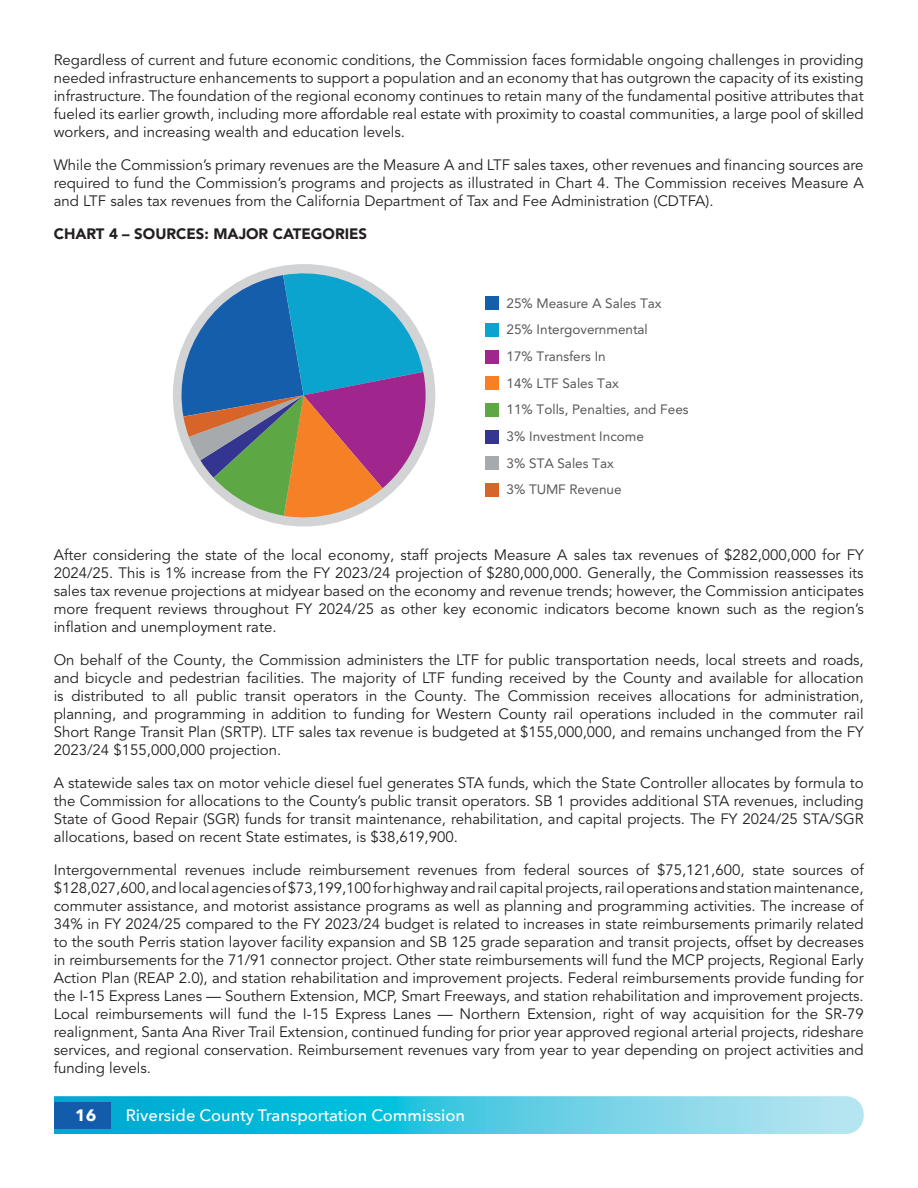
<style>
.page{position:relative;width:918px;height:1188px;background:#fff}
.page>*{position:absolute;margin:0;border:0;box-sizing:border-box;transform-origin:0 0}
.t1{font:500 16.5px "Avenir Next";color:#fff}
.t2{font:700 16.5px "Avenir Next";color:#fff}
.Body-Text{font:15px/18px "Avenir LT Pro";color:#231f20;text-align:justify}
.Body-Text_Bold{font:900 15px "Avenir LT Pro";color:#231f20}
.t3{font:13.5px/26.7px "Avenir LT Pro";color:#595959}
</style>
<div class="page">
<svg style="left:54px;top:1096px;width:810px;height:38px;background:#4ac8e1"></svg>
<div style="left:54px;top:1102px;width:56px;height:27px;background:#135cab"></div>
<svg style="left:173px;top:264px;width:259px;height:258px"></svg>
<div style="left:485px;top:296px;width:14px;height:14px;background:#155eab"></div>
<div style="left:485px;top:323px;width:14px;height:14px;background:#0ba4ce"></div>
<div style="left:485px;top:350px;width:14px;height:14px;background:#a0258c"></div>
<div style="left:485px;top:376px;width:14px;height:14px;background:#f58025"></div>
<div style="left:485px;top:403px;width:14px;height:14px;background:#5ea745"></div>
<div style="left:485px;top:430px;width:14px;height:13px;background:#343591"></div>
<div style="left:485px;top:456px;width:14px;height:14px;background:#a7aaac"></div>
<div style="left:485px;top:483px;width:14px;height:14px;background:#d76428"></div>
<p class="Body-Text" style="left:54px;top:51px;width:812px">Regardless of current and future economic conditions, the Commission faces formidable ongoing challenges in providing needed infrastructure enhancements to support a population and an economy that has outgrown the capacity of its existing infrastructure. The foundation of the regional economy continues to retain many of the fundamental positive attributes that fueled its earlier growth, including more affordable real estate with proximity to coastal communities, a large pool of skilled workers, and increasing wealth and education levels.</p>
<p class="Body-Text" style="left:54px;top:156px;width:811px">While the Commission’s primary revenues are the Measure A and LTF sales taxes, other revenues and financing sources are required to fund the Commission’s programs and projects as illustrated in Chart 4. The Commission receives Measure A and LTF sales tax revenues from the California Department of Tax and Fee Administration (CDTFA).</p>
<p class="Body-Text_Bold" style="left:54px;top:225px;width:315px">CHART 4 – SOURCES: MAJOR CATEGORIES</p>
<p class="t3" style="left:507px;top:290px;width:183px">25% Measure A Sales Tax<br>25% Intergovernmental<br>17% Transfers In<br>14% LTF Sales Tax<br>11% Tolls, Penalties, and Fees<br>3% Investment Income<br>3% STA Sales Tax<br>3% TUMF Revenue</p>
<p class="Body-Text" style="left:54px;top:546px;width:812px">After considering the state of the local economy, staff projects Measure A sales tax revenues of $282,000,000 for FY 2024/25. This is 1% increase from the FY 2023/24 projection of $280,000,000. Generally, the Commission reassesses its sales tax revenue projections at midyear based on the economy and revenue trends; however, the Commission anticipates more frequent reviews throughout FY 2024/25 as other key economic indicators become known such as the region’s inflation and unemployment rate.</p>
<p class="Body-Text" style="left:54px;top:651px;width:812px">On behalf of the County, the Commission administers the LTF for public transportation needs, local streets and roads, and bicycle and pedestrian facilities. The majority of LTF funding received by the County and available for allocation is distributed to all public transit operators in the County. The Commission receives allocations for administration, planning, and programming in addition to funding for Western County rail operations included in the commuter rail Short Range Transit Plan (SRTP). LTF sales tax revenue is budgeted at $155,000,000, and remains unchanged from the FY 2023/24 $155,000,000 projection.</p>
<p class="Body-Text" style="left:54px;top:774px;width:812px">A statewide sales tax on motor vehicle diesel fuel generates STA funds, which the State Controller allocates by formula to the Commission for allocations to the County’s public transit operators. SB 1 provides additional STA revenues, including State of Good Repair (SGR) funds for transit maintenance, rehabilitation, and capital projects. The FY 2024/25 STA/SGR allocations, based on recent State estimates, is $38,619,900.</p>
<p class="Body-Text" style="left:54px;top:861px;width:812px">Intergovernmental revenues include reimbursement revenues from federal sources of $75,121,600, state sources of $128,027,600, and local agencies of $73,199,100 for highway and rail capital projects, rail operations and station maintenance, commuter assistance, and motorist assistance programs as well as planning and programming activities. The increase of 34% in FY 2024/25 compared to the FY 2023/24 budget is related to increases in state reimbursements primarily related to the south Perris station layover facility expansion and SB 125 grade separation and transit projects, offset by decreases in reimbursements for the 71/91 connector project. Other state reimbursements will fund the MCP projects, Regional Early Action Plan (REAP 2.0), and station rehabilitation and improvement projects. Federal reimbursements provide funding for the I-15 Express Lanes — Southern Extension, MCP, Smart Freeways, and station rehabilitation and improvement projects.<br>Local reimbursements will fund the I-15 Express Lanes — Northern Extension, right of way acquisition for the SR-79 realignment, Santa Ana River Trail Extension, continued funding for prior year approved regional arterial projects, rideshare services, and regional conservation. Reimbursement revenues vary from year to year depending on project activities and funding levels.</p>
<p class="t2" style="left:75px;top:1101px;width:23px">16</p>
<p class="t1" style="left:126px;top:1101px;width:341px">Riverside County Transportation Commission</p>
</div>
